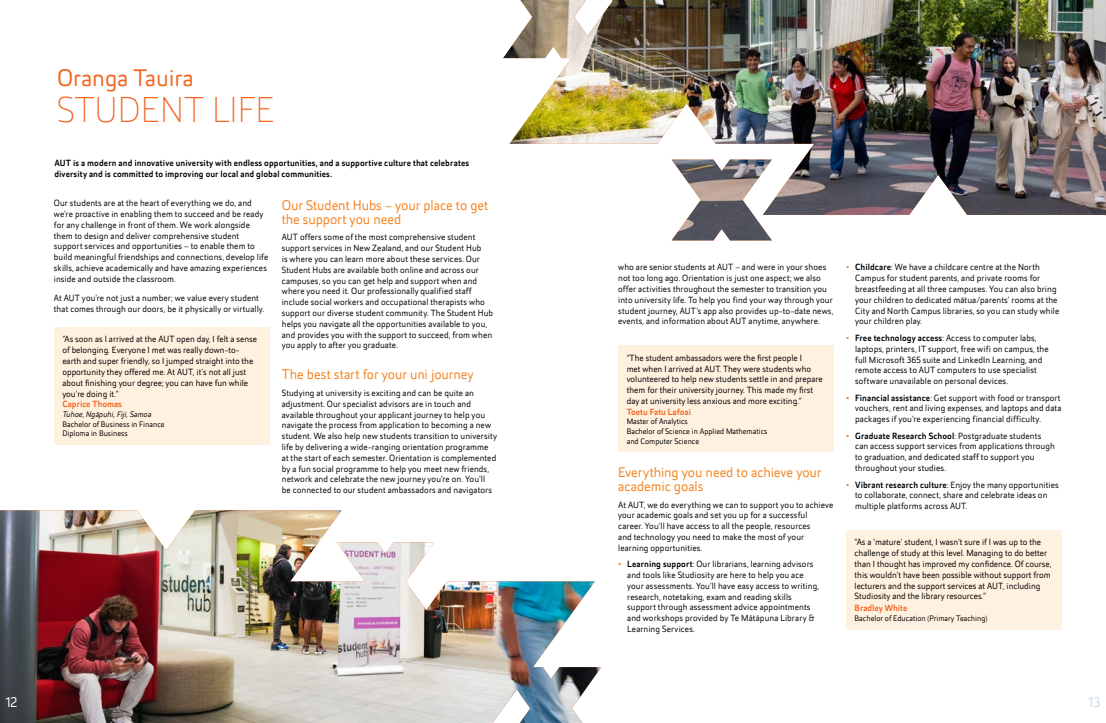
<style>
.page{position:relative;width:1106px;height:723px;background:#fff}
.page>*{position:absolute;margin:0;border:0;box-sizing:border-box;transform-origin:0 0}
.t1{font:100 36px "Helia Core";color:#f26522}
.t2{font:24px "Helia Core";color:#f26522}
.t3{font:14px/14px "Helia Core";letter-spacing:-.005em;color:#f58220}
.t4{font:14px "Helia Core";color:#fff}
.t5{font:14px "Helia Core";color:#c9dee8}
.t6{font:9px/10.8px "Helia Core";letter-spacing:.01em;color:#000}
.t7{font:500 9px/10.8px "Helia Core";letter-spacing:.01em;color:#000}
.t8{font:500 9px "Helia Core";color:#f26522}
.t9{font:8px/9.6px "Helia Core";color:#000}
.t10{font:italic 8px "Helia Core";color:#000}
.s1{font-weight:500;font-size:10px;color:#f58220}
.s2{font-weight:500}
</style>
<div class="page">
<div style="left:54px;top:327px;width:216px;height:118px;background:#fff1e0"></div>
<div style="left:618px;top:345px;width:216px;height:107px;background:#fff1e0"></div>
<div style="left:846px;top:530px;width:216px;height:99px;background:#fff1e0"></div>
<img style="left:503px;top:0;width:603px;height:240px">
<img style="left:0;top:510px;width:601px;height:213px">
<h2 class="t2" style="left:57px;top:62px;width:138px">Oranga Tauira</h2>
<h1 class="t1" style="left:57px;top:87px;width:219px">STUDENT LIFE</h1>
<p class="t7" style="left:54px;top:157px;width:416px">AUT is a modern and innovative university with endless opportunities, and a supportive culture that celebrates diversity and is committed to improving our local and global communities.</p>
<p class="t6" style="left:54px;top:198px;width:216px">Our students are at the heart of everything we do, and we’re proactive in enabling them to succeed and be ready for any challenge in front of them. We work alongside them to design and deliver comprehensive student support services and opportunities – to enable them to build meaningful friendships and connections, develop life skills, achieve academically and have amazing experiences inside and outside the classroom.</p>
<p class="t6" style="left:54px;top:292px;width:212px">At AUT you’re not just a number; we value every student that comes through our doors, be it physically or virtually.</p>
<p class="t6" style="left:62px;top:334px;width:196px">“As soon as I arrived at the AUT open day, I felt a sense of belonging. Everyone I met was really down-to&shy;earth and super friendly, so I jumped straight into the opportunity they offered me. At AUT, it’s not all just about finishing your degree; you can have fun while you’re doing it.”</p>
<p class="t8" style="left:62px;top:398px;width:61px">Caprice Thomas</p>
<p class="t10" style="left:62px;top:409px;width:90px">Tuhoe, Ngāpuhi, Fiji, Samoa</p>
<p class="t9" style="left:62px;top:419px;width:104px">Bachelor of Business in Finance<br>Diploma in Business</p>
<h3 class="t3" style="left:282px;top:198px;width:208px">Our Student Hubs – your place to get the support you need</h3>
<p class="t6" style="left:282px;top:232px;width:213px">AUT offers some of the most comprehensive student support services in New Zealand, and our Student Hub<br>is where you can learn more about these services. Our Student Hubs are available both online and across our campuses, so you can get help and support when and where you need it. Our professionally qualified staff include social workers and occupational therapists who support our diverse student community. The Student Hub helps you navigate all the opportunities available to you, and provides you with the support to succeed, from when you apply to after you graduate.</p>
<h3 class="t3" style="left:282px;top:367px;width:193px">The best start for your uni journey</h3>
<p class="t6" style="left:282px;top:387px;width:217px">Studying at university is exciting and can be quite an adjustment. Our specialist advisors are in touch and available throughout your applicant journey to help you navigate the process from application to becoming a new student. We also help new students transition to university life by delivering a wide-ranging orientation programme at the start of each semester. Orientation is complemented by a fun social programme to help you meet new friends, network and celebrate the new journey you’re on. You’ll<br>be connected to our student ambassadors and navigators</p>
<p class="t6" style="left:618px;top:262px;width:217px">who are senior students at AUT – and were in your shoes not too long ago. Orientation is just one aspect; we also offer activities throughout the semester to transition you into university life. To help you find your way through your student journey, AUT’s app also provides up-to-date news, events, and information about AUT anytime, anywhere.</p>
<p class="t6" style="left:626px;top:352px;width:197px">“The student ambassadors were the first people I<br>met when I arrived at AUT. They were students who volunteered to help new students settle in and prepare them for their university journey. This made my first day at university less anxious and more exciting.”</p>
<p class="t8" style="left:626px;top:405px;width:66px">Toetu Fatu Lafoai</p>
<p class="t9" style="left:626px;top:417px;width:142px">Master of Analytics<br>Bachelor of Science in Applied Mathematics and Computer Science</p>
<h3 class="t3" style="left:618px;top:465px;width:205px">Everything you need to achieve your academic goals</h3>
<p class="t6" style="left:618px;top:499px;width:217px">At AUT, we do everything we can to support you to achieve your academic goals and set you up for a successful career. You’ll have access to all the people, resources<br>and technology you need to make the most of your learning opportunities.</p>
<p class="t6" style="left:627px;top:558px;width:193px;text-indent:-9px"><span class="s1">•</span> <span class="s2">Learning support</span>: Our librarians, learning advisors and tools like Studiosity are here to help you ace your assessments. You’ll have easy access to writing, research, notetaking, exam and reading skills support through assessment advice appointments and workshops provided by Te Mātāpuna Library &amp; Learning Services.</p>
<p class="t6" style="left:855px;top:262px;width:206px;text-indent:-9px"><span class="s1">•</span> <span class="s2">Childcare</span>: We have a childcare centre at the North Campus for student parents, and private rooms for breastfeeding at all three campuses. You can also bring your children to dedicated mātua/parents’ rooms at the City and North Campus libraries, so you can study while your children play.</p>
<p class="t6" style="left:855px;top:332px;width:195px;text-indent:-9px"><span class="s1">•</span> <span class="s2">Free technology access</span>: Access to computer labs, laptops, printers, IT support, free wifi on campus, the full Microsoft 365 suite and LinkedIn Learning, and remote access to AUT computers to use specialist software unavailable on personal devices.</p>
<p class="t6" style="left:855px;top:392px;width:208px;text-align:justify;text-indent:-9px"><span class="s1">•</span> <span class="s2">Financial assistance</span>: Get support with food or transport vouchers, rent and living expenses, and laptops and data packages if you’re experiencing financial difficulty.</p>
<p class="t6" style="left:855px;top:430px;width:201px;text-indent:-9px"><span class="s1">•</span> <span class="s2">Graduate Research School</span>: Postgraduate students can access support services from applications through to graduation, and dedicated staff to support you throughout your studies.</p>
<p class="t6" style="left:855px;top:479px;width:205px;text-indent:-9px"><span class="s1">•</span> <span class="s2">Vibrant research culture</span>: Enjoy the many opportunities to collaborate, connect, share and celebrate ideas on multiple platforms across AUT.</p>
<p class="t6" style="left:854px;top:537px;width:198px">“As a ‘mature’ student, I wasn’t sure if I was up to the challenge of study at this level. Managing to do better than I thought has improved my confidence. Of course, this wouldn’t have been possible without support from lecturers and the support services at AUT, including Studiosity and the library resources.”</p>
<p class="t8" style="left:854px;top:602px;width:54px">Bradley White</p>
<p class="t9" style="left:854px;top:613px;width:134px">Bachelor of Education (Primary Teaching)</p>
<h3 class="t4" style="left:6px;top:693px;width:13px">12</h3>
<h3 class="t5" style="left:1088px;top:693px;width:13px">13</h3>
</div>
